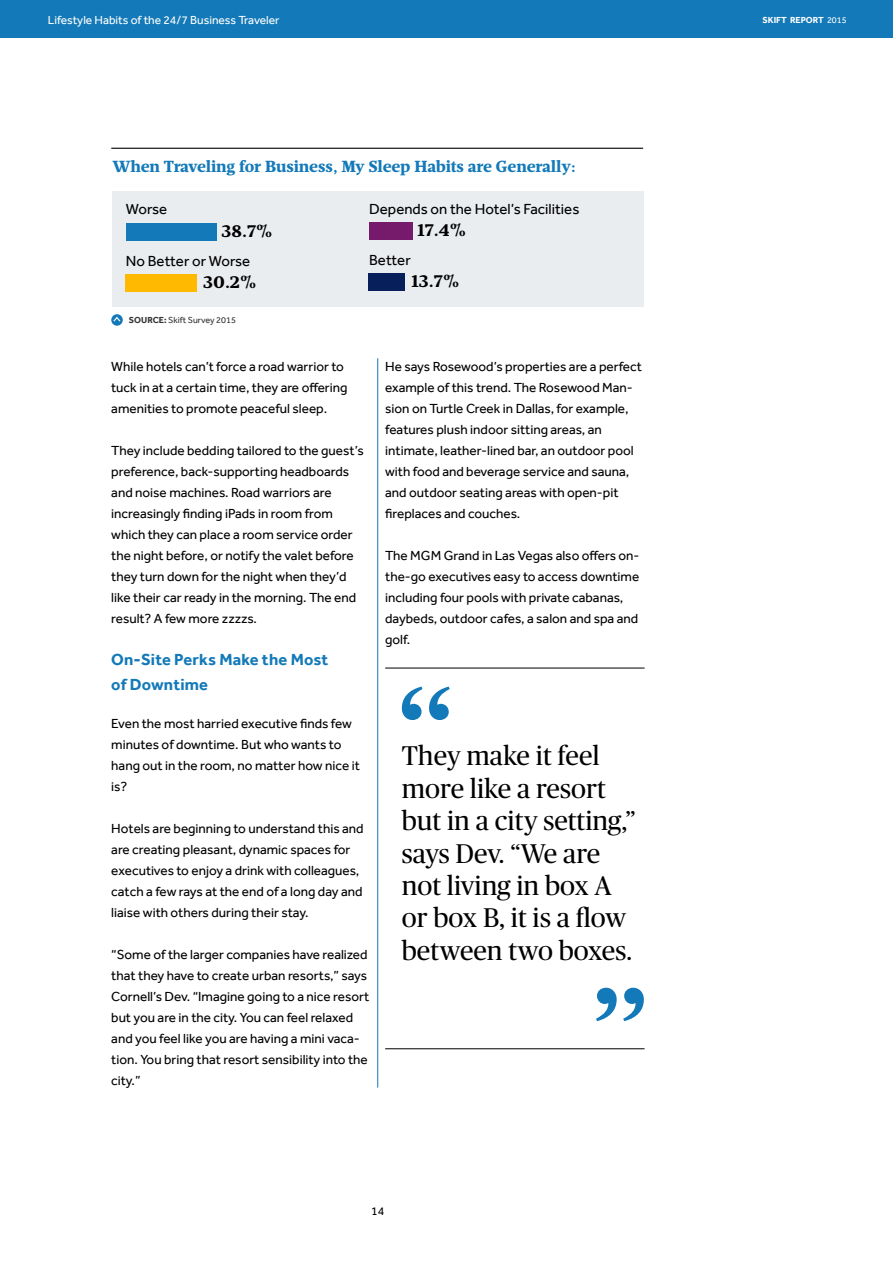
<style>
.page{position:relative;width:893px;height:1263px;background:#fff}
.page>*{position:absolute;margin:0;border:0;box-sizing:border-box;transform-origin:0 0}
.t1{font:27px/32.4px "Publico Headline";color:#000}
.t2{font:700 18px "Mafra";color:#000}
.t3{font:700 16.5px "Mafra";letter-spacing:-.01em;color:#1379b8}
.t4{font:700 16.5px/25.5px "Effra";letter-spacing:.01em;color:#1379b8}
.t5{font:15px "Effra";color:#000}
.t6{font:13.5px/21px "Effra";color:#000}
.t7{font:12px "Effra";color:#fff}
.t8{font:12px "Effra";color:#000}
.t9{font:9px "Effra";color:#333}
.t10{font:700 9px "Effra";color:#fff}
.s1{font-weight:400}
.s2{font-weight:700}
</style>
<div class="page">
<hr style="left:377px;top:358px;width:1px;height:729px;background:#1379b8">
<hr style="left:111px;top:148px;width:532px;height:1px;background:#030303">
<div style="left:112px;top:191px;width:531px;height:116px;background:#eaedf0"></div>
<div style="left:126px;top:223px;width:90px;height:17px;background:#1379b8"></div>
<div style="left:126px;top:275px;width:71px;height:17px;background:#ffb900"></div>
<div style="left:369px;top:223px;width:43px;height:17px;background:#761b6c"></div>
<div style="left:369px;top:274px;width:36px;height:17px;background:#07205b"></div>
<svg style="left:402px;top:687px;width:48px;height:33px"></svg>
<svg style="left:596px;top:988px;width:48px;height:33px"></svg>
<hr style="left:385px;top:668px;width:260px;height:1px;background:#000">
<hr style="left:385px;top:1048px;width:260px;height:1px;background:#000">
<svg style="left:111px;top:314px;width:12px;height:12px"></svg>
<svg style="left:112px;top:316px;width:10px;height:7px"></svg>
<div style="left:0;top:0;width:893px;height:38px;background:#1379b8"></div>
<p class="t7" style="left:48px;top:13px;width:233px">Lifestyle Habits of the 24/7 Business Traveler</p>
<p class="t10" style="left:762px;top:14px;width:86px">SKIFT REPORT <span class="s1">2015</span></p>
<p class="t3" style="left:112px;top:156px;width:465px">When Traveling for Business, My Sleep Habits are Generally:</p>
<p class="t5" style="left:126px;top:200px;width:43px">Worse</p>
<p class="t5" style="left:369px;top:200px;width:212px">Depends on the Hotel’s Facilities</p>
<p class="t5" style="left:369px;top:251px;width:43px">Better</p>
<h2 class="t2" style="left:417px;top:219px;width:50px">17.4%</h2>
<h2 class="t2" style="left:411px;top:270px;width:49px">13.7%</h2>
<h2 class="t2" style="left:222px;top:219px;width:52px">38.7%</h2>
<h2 class="t2" style="left:203px;top:271px;width:55px">30.2%</h2>
<p class="t5" style="left:126px;top:252px;width:126px">No Better or Worse</p>
<p class="t9" style="left:129px;top:314px;width:108px"><span class="s2">SOURCE:</span> Skift Survey 2015</p>
<p class="t6" style="left:111px;top:355px;width:238px">While hotels can’t force a road warrior to tuck in at a certain time, they are offering amenities to promote peaceful sleep.</p>
<p class="t6" style="left:111px;top:439px;width:254px">They include bedding tailored to the guest’s preference, back-supporting headboards and noise machines. Road warriors are increasingly finding iPads in room from which they can place a room service order the night before, or notify the valet before they turn down for the night when they’d like their car ready in the morning. The end result? A few more zzzzs.</p>
<p class="t4" style="left:111px;top:646px;width:219px">On-Site Perks Make the Most of Downtime</p>
<p class="t6" style="left:111px;top:712px;width:250px">Even the most harried executive finds few minutes of downtime. But who wants to hang out in the room, no matter how nice it is?</p>
<p class="t6" style="left:111px;top:817px;width:254px">Hotels are beginning to understand this and are creating pleasant, dynamic spaces for executives to enjoy a drink with colleagues, catch a few rays at the end of a long day and liaise with others during their stay.</p>
<p class="t6" style="left:111px;top:943px;width:259px">“Some of the larger companies have realized that they have to create urban resorts,” says Cornell’s Dev. “Imagine going to a nice resort but you are in the city. You can feel relaxed and you feel like you are having a mini vaca&shy;tion. You bring that resort sensibility into the city.”</p>
<p class="t6" style="left:385px;top:355px;width:258px">He says Rosewood’s properties are a perfect example of this trend. The Rosewood Man&shy;sion on Turtle Creek in Dallas, for example, features plush indoor sitting areas, an intimate, leather-lined bar, an outdoor pool with food and beverage service and sauna, and outdoor seating areas with open-pit fireplaces and couches.</p>
<p class="t6" style="left:385px;top:544px;width:256px">The MGM Grand in Las Vegas also offers on&shy;the-go executives easy to access downtime including four pools with private cabanas, daybeds, outdoor cafes, a salon and spa and golf.</p>
<h1 class="t1" style="left:402px;top:738px;width:235px">They make it feel more like a resort but in a city setting,” says Dev. “We are not living in box A or box B, it is a flow between two boxes.</h1>
<p class="t8" style="left:371px;top:1203px;width:15px">14</p>
</div>
